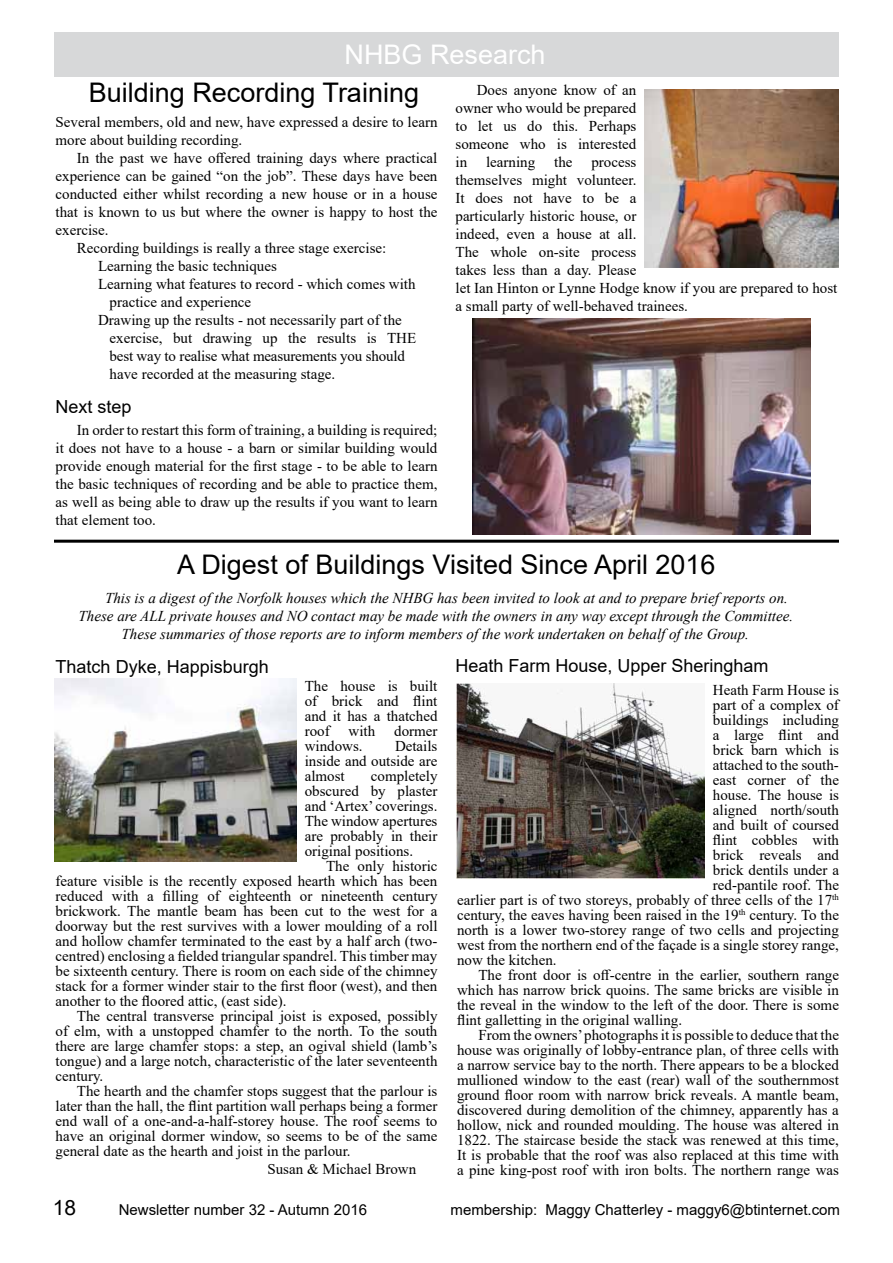
<style>
.page{position:relative;width:893px;height:1263px;background:#fff}
.page>*{position:absolute;margin:0;border:0;box-sizing:border-box;transform-origin:0 0}
.t1{font:27px "Arial";color:#000}
.t2{font:27px "Arial";color:#fff}
.t3{font:21px "Arial";color:#000}
.t4{font:18px "Arial";color:#000}
.t5{font:15px/15px "Times New Roman";color:#000;text-align:justify}
.t6{font:italic 15px "Times New Roman";color:#000}
.t7{font:15px "Arial";color:#000}
</style>
<div class="page">
<div style="left:54px;top:32px;width:784px;height:45px;background:#d7d8d9"></div>
<img style="left:54px;top:679px;width:242px;height:183px">
<img style="left:456px;top:684px;width:248px;height:194px">
<hr style="left:54px;top:540px;width:785px;height:3px;background:#000">
<img style="left:472px;top:319px;width:338px;height:215px">
<img style="left:645px;top:89px;width:194px;height:179px">
<h1 class="t2" style="left:345px;top:36px;width:203px">NHBG Research</h1>
<h1 class="t1" style="left:89px;top:74px;width:332px">Building Recording Training</h1>
<p class="t5" style="left:56px;top:112px;width:383px;line-height:18px">Several members, old and new, have expressed a desire to learn more about building recording.</p>
<p class="t5" style="left:77px;top:150px;width:362px">In the past we have offered training days where practical</p>
<p class="t5" style="left:56px;top:168px;width:383px">experience can be gained “on the job”. These days have been</p>
<p class="t5" style="left:56px;top:186px;width:383px">conducted either whilst recording a new house or in a house</p>
<p class="t5" style="left:56px;top:204px;width:383px">that is known to us but where the owner is happy to host the</p>
<p class="t5" style="left:56px;top:222px;width:54px">exercise.</p>
<p class="t5" style="left:77px;top:240px;width:311px">Recording buildings is really a three stage exercise:</p>
<p class="t5" style="left:98px;top:258px;width:180px">Learning the basic techniques</p>
<p class="t5" style="left:98px;top:276px;width:319px">Learning what features to record - which comes with</p>
<p class="t5" style="left:110px;top:294px;width:143px">practice and experience</p>
<p class="t5" style="left:98px;top:312px;width:305px">Drawing up the results - not necessarily part of the</p>
<p class="t5" style="left:110px;top:330px;width:308px">exercise, but drawing up the results is THE</p>
<p class="t5" style="left:110px;top:348px;width:297px">best way to realise what measurements you should</p>
<p class="t5" style="left:110px;top:366px;width:227px">have recorded at the measuring stage.</p>
<p class="t4" style="left:56px;top:394px;width:78px">Next step</p>
<p class="t5" style="left:56px;top:421px;width:383px;line-height:18px;text-indent:21px">In order to restart this form of training, a building is required; it does not have to a house - a barn or similar building would provide enough material for the first stage - to be able to learn the basic techniques of recording and be able to practice them, as well as being able to draw up the results if you want to learn that element too.</p>
<p class="t5" style="left:455px;top:81px;width:182px;line-height:18px;text-indent:21px">Does anyone know of an owner who would be prepared to let us do this. Perhaps someone who is interested in</p>
<p class="t5" style="left:486px;top:154px;width:51px">learning</p>
<p class="t5" style="left:554px;top:154px;width:20px">the</p>
<p class="t5" style="left:455px;top:153px;width:383px;line-height:18px;text-align:left;text-indent:136px">process<br>themselves might volunteer.<br>It does not have to be a<br>particularly historic house, or<br>indeed, even a house at all.<br>The whole on-site process<br>takes less than a day. Please<br>let Ian Hinton or Lynne Hodge know if you are prepared to host a small party of well-behaved trainees.</p>
<h1 class="t1" style="left:177px;top:546px;width:540px">A Digest of Buildings Visited Since April 2016</h1>
<p class="t6" style="left:105px;top:588px;width:684px">This is a digest of the Norfolk houses which the NHBG has been invited to look at and to prepare brief reports on.</p>
<p class="t6" style="left:79px;top:606px;width:716px">These are ALL private houses and NO contact may be made with the owners in any way except through the Committee.</p>
<p class="t6" style="left:121px;top:624px;width:629px">These summaries of those reports are to inform members of the work undertaken on behalf of the Group.</p>
<p class="t4" style="left:56px;top:654px;width:215px">Thatch Dyke, Happisburgh</p>
<p class="t5" style="left:305px;top:678px;width:134px">The house is built of brick and flint and it has a thatched roof</p>
<p class="t4" style="left:455px;top:653px;width:315px">Heath Farm House, Upper Sheringham</p>
<p class="t5" style="left:713px;top:682px;width:127px">Heath Farm House is</p>
<p class="t5" style="left:713px;top:697px;width:128px">part of a complex of</p>
<p class="t5" style="left:713px;top:712px;width:128px">buildings including</p>
<p class="t5" style="left:713px;top:727px;width:128px">a large flint and</p>
<p class="t5" style="left:713px;top:742px;width:128px">brick barn which is</p>
<p class="t5" style="left:713px;top:757px;width:127px">attached to the south-</p>
<p class="t5" style="left:713px;top:772px;width:127px">east corner of the</p>
<p class="t5" style="left:713px;top:787px;width:128px">house. The house is</p>
<p class="t5" style="left:713px;top:802px;width:128px">aligned north/south</p>
<p class="t5" style="left:713px;top:817px;width:128px">and built of coursed</p>
<p class="t5" style="left:713px;top:832px;width:128px">flint cobbles with</p>
<p class="t5" style="left:713px;top:847px;width:128px">brick reveals and</p>
<p class="t5" style="left:713px;top:862px;width:127px">brick dentils under a</p>
<p class="t5" style="left:713px;top:877px;width:128px">red-pantile roof. The</p>
<p class="t5" style="left:457px;top:892px;width:383px">earlier part is of two storeys, probably of three cells of the 17<sup>th</sup></p>
<p class="t5" style="left:457px;top:907px;width:383px">century, the eaves having been raised in the 19<sup>th</sup> century. To the</p>
<p class="t5" style="left:457px;top:922px;width:383px">north is a lower two-storey range of two cells and projecting</p>
<p class="t5" style="left:457px;top:937px;width:383px">west from the northern end of the façade is a single storey range,</p>
<p class="t5" style="left:457px;top:952px;width:101px">now the kitchen.</p>
<p class="t5" style="left:478px;top:967px;width:362px">The front door is off-centre in the earlier, southern range</p>
<p class="t5" style="left:457px;top:982px;width:383px">which has narrow brick quoins. The same bricks are visible in</p>
<p class="t5" style="left:457px;top:997px;width:383px">the reveal in the window to the left of the door. There is some</p>
<p class="t5" style="left:457px;top:1012px;width:227px">flint galletting in the original walling.</p>
<p class="t5" style="left:478px;top:1027px;width:362px">From the owners’ photographs it is possible to deduce that the</p>
<p class="t5" style="left:457px;top:1042px;width:383px">house was originally of lobby-entrance plan, of three cells with</p>
<p class="t5" style="left:457px;top:1057px;width:383px">a narrow service bay to the north. There appears to be a blocked</p>
<p class="t5" style="left:457px;top:1072px;width:383px">mullioned window to the east (rear) wall of the southernmost</p>
<p class="t5" style="left:457px;top:1087px;width:383px">ground floor room with narrow brick reveals. A mantle beam,</p>
<p class="t5" style="left:457px;top:1102px;width:383px">discovered during demolition of the chimney, apparently has a</p>
<p class="t5" style="left:457px;top:1117px;width:383px">hollow, nick and rounded moulding. The house was altered in</p>
<p class="t5" style="left:457px;top:1132px;width:383px">1822. The staircase beside the stack was renewed at this time,</p>
<p class="t5" style="left:457px;top:1147px;width:383px">It is probable that the roof was also replaced at this time with</p>
<p class="t5" style="left:457px;top:1162px;width:383px">a pine king-post roof with iron bolts. The northern range was</p>
<p class="t5" style="left:349px;top:723px;width:28px">with</p>
<p class="t5" style="left:394px;top:723px;width:45px">dormer</p>
<p class="t5" style="left:305px;top:738px;width:59px">windows.</p>
<p class="t5" style="left:305px;top:738px;width:134px;text-indent:90px">Details inside and outside are almost</p>
<p class="t5" style="left:305px;top:768px;width:134px;text-indent:66px">completely obscured by plaster and ‘Artex’ coverings.<br>The window apertures are probably in their original positions.</p>
<p class="t5" style="left:56px;top:858px;width:383px;text-indent:270px">The only historic feature visible is the recently exposed hearth which has been reduced with a filling of eighteenth or nineteenth century brickwork. The mantle beam has been cut to the west for a doorway but the rest survives with a lower moulding of a roll and hollow chamfer terminated to the east by a half arch (two&shy;centred) enclosing a fielded triangular spandrel. This timber may be sixteenth century. There is room on each side of the chimney stack for a former winder stair to the first floor (west), and then another to the floored attic, (east side).</p>
<p class="t5" style="left:56px;top:1008px;width:383px;text-indent:21px">The central transverse principal joist is exposed, possibly of elm, with a unstopped chamfer to the north. To the south there are large chamfer stops: a step, an ogival shield (lamb’s tongue) and a large notch, characteristic of the later seventeenth century.</p>
<p class="t5" style="left:56px;top:1083px;width:383px;text-indent:21px">The hearth and the chamfer stops suggest that the parlour is later than the hall, the flint partition wall perhaps being a former end wall of a one-and-a-half-storey house. The roof seems to have an original dormer window, so seems to be of the same general date as the hearth and joist in the parlour.</p>
<p class="t5" style="left:267px;top:1161px;width:150px">Susan &amp; Michael Brown</p>
<h2 class="t3" style="left:53px;top:1193px;width:25px">18</h2>
<p class="t7" style="left:119px;top:1199px;width:250px">Newsletter number 32 - Autumn 2016</p>
<p class="t7" style="left:451px;top:1199px;width:391px">membership: Maggy Chatterley - maggy6@btinternet.com</p>
</div>
